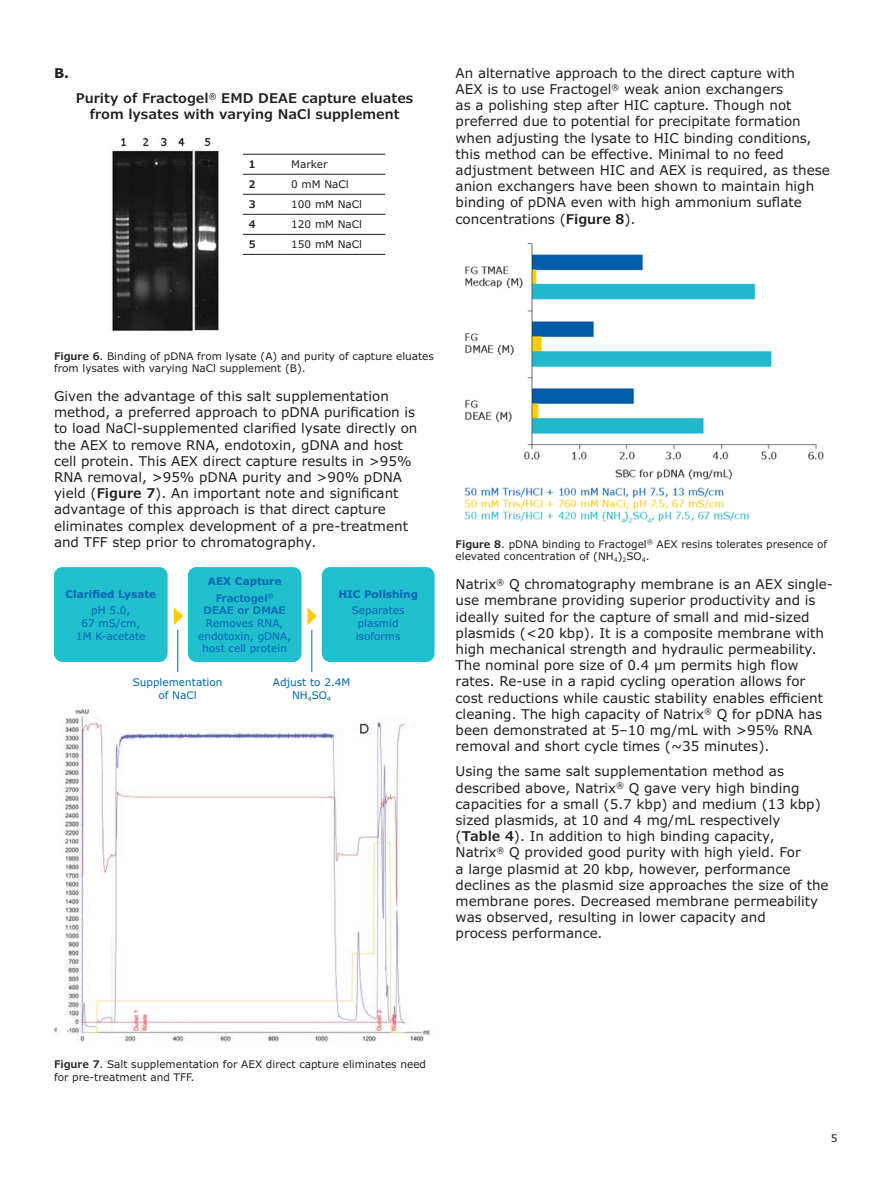
<style>
.page{position:relative;width:891px;height:1188px;background:#fff}
.page>*{position:absolute;margin:0;border:0;box-sizing:border-box;transform-origin:0 0}
.t1{font:13.5px/16.2px "Verdana Pro";color:#231f20}
.t2{font:600 13.5px/16.2px "Verdana Pro";color:#231f20;text-align:center}
.t3{font:700 13.5px "Verdana Pro";color:#231f20}
.t4{font:10.5px/12.6px "Verdana Pro";color:#231f20}
.t5{font:10.5px/12.6px "Verdana Pro";color:#0166b3;text-align:center}
.t6{font:700 10.5px/16.8px "Verdana Pro";color:#0166b3;text-align:center}
.t7{font:600 10.5px "Verdana Pro";color:#0166b3}
.t8{font:600 10.5px "Verdana Pro";color:#231f20}
.s1{font-weight:600}
</style>
<div class="page">
<img style="left:112px;top:137px;width:107px;height:194px">
<hr style="left:243px;top:174px;width:42px;height:1px;background:#231f20">
<hr style="left:285px;top:174px;width:100px;height:1px;background:#231f20">
<hr style="left:243px;top:194px;width:42px;height:1px;background:#231f20">
<hr style="left:285px;top:194px;width:100px;height:1px;background:#231f20">
<hr style="left:243px;top:214px;width:42px;height:1px;background:#231f20">
<hr style="left:285px;top:214px;width:100px;height:1px;background:#231f20">
<hr style="left:243px;top:234px;width:42px;height:1px;background:#231f20">
<hr style="left:285px;top:234px;width:100px;height:1px;background:#231f20">
<hr style="left:243px;top:254px;width:42px;height:1px;background:#231f20">
<hr style="left:285px;top:254px;width:100px;height:1px;background:#231f20">
<hr style="left:243px;top:154px;width:42px;height:1px;background:#231f20">
<hr style="left:285px;top:154px;width:100px;height:1px;background:#231f20">
<img style="left:54px;top:707px;width:376px;height:335px">
<div style="left:54px;top:567px;width:114px;height:95px;background:#21bece;border-radius:9px"></div>
<div style="left:188px;top:567px;width:114px;height:95px;background:#21bece;border-radius:9px"></div>
<div style="left:322px;top:567px;width:113px;height:95px;background:#21bece;border-radius:9px"></div>
<svg style="left:174px;top:607px;width:9px;height:18px"></svg>
<svg style="left:307px;top:607px;width:10px;height:18px"></svg>
<hr style="left:177px;top:630px;width:1px;height:42px;background:#0166b3">
<hr style="left:311px;top:630px;width:1px;height:42px;background:#0166b3">
<img style="left:464px;top:243px;width:360px;height:280px">
<p class="t3" style="left:54px;top:64px;width:17px">B.</p>
<p class="t2" style="left:76px;top:90px;width:339px">Purity of Fractogel<sup>®</sup> EMD DEAE capture eluates from lysates with varying NaCl supplement</p>
<p class="t8" style="left:249px;top:158px;width:8px">1</p>
<p class="t4" style="left:291px;top:158px;width:38px">Marker</p>
<p class="t8" style="left:249px;top:178px;width:8px">2</p>
<p class="t4" style="left:291px;top:178px;width:59px">0 mM NaCl</p>
<p class="t8" style="left:249px;top:198px;width:8px">3</p>
<p class="t4" style="left:291px;top:198px;width:72px">100 mM NaCl</p>
<p class="t8" style="left:249px;top:218px;width:8px">4</p>
<p class="t4" style="left:291px;top:218px;width:72px">120 mM NaCl</p>
<p class="t8" style="left:249px;top:238px;width:8px">5</p>
<p class="t4" style="left:291px;top:238px;width:72px">150 mM NaCl</p>
<p class="t1" style="left:456px;top:65px;width:376px">An alternative approach to the direct capture with<br>AEX is to use Fractogel<sup>®</sup> weak anion exchangers<br>as a polishing step after HIC capture. Though not preferred due to potential for precipitate formation when adjusting the lysate to HIC binding conditions, this method can be effective. Minimal to no feed adjustment between HIC and AEX is required, as these anion exchangers have been shown to maintain high binding of pDNA even with high ammonium suflate concentrations (<span class="s1">Figure 8</span>).</p>
<p class="t4" style="left:54px;top:350px;width:382px"><span class="s1">Figure 6</span>. Binding of pDNA from lysate (A) and purity of capture eluates from lysates with varying NaCl supplement (B).</p>
<p class="t1" style="left:54px;top:388px;width:365px">Given the advantage of this salt supplementation method, a preferred approach to pDNA purification is to load NaCl-supplemented clarified lysate directly on the AEX to remove RNA, endotoxin, gDNA and host cell protein. This AEX direct capture results in &gt;95% RNA removal, &gt;95% pDNA purity and &gt;90% pDNA yield (<span class="s1">Figure 7</span>). An important note and significant advantage of this approach is that direct capture eliminates complex development of a pre-treatment and TFF step prior to chromatography.</p>
<p class="t6" style="left:66px;top:585px;width:92px">Clarified Lysate</p>
<p class="t5" style="left:76px;top:604px;width:71px">pH 5.0,<br>67 mS/cm,<br>1M K-acetate</p>
<p class="t6" style="left:208px;top:573px;width:75px">AEX Capture<br><span class="s1">Fractogel</span><sup>®</sup></p>
<p class="t7" style="left:204px;top:604px;width:84px">DEAE or DMAE</p>
<p class="t5" style="left:198px;top:617px;width:94px">Removes RNA, endotoxin, gDNA, host cell protein</p>
<p class="t6" style="left:338px;top:585px;width:81px">HIC Polishing</p>
<p class="t5" style="left:352px;top:604px;width:54px">Separates plasmid isoforms</p>
<p class="t5" style="left:133px;top:676px;width:91px">Supplementation of NaCl</p>
<p class="t5" style="left:273px;top:676px;width:79px">Adjust to 2.4M<br>NH<sub>4</sub>SO<sub>4</sub></p>
<p class="t4" style="left:456px;top:538px;width:373px"><span class="s1">Figure 8</span>. pDNA binding to Fractogel<sup>®</sup> AEX resins tolerates presence of elevated concentration of (NH<sub>4</sub>)<sub>2</sub>SO<sub>4</sub>.</p>
<p class="t1" style="left:456px;top:576px;width:379px">Natrix<sup>®</sup> Q chromatography membrane is an AEX single&shy;use membrane providing superior productivity and is ideally suited for the capture of small and mid-sized plasmids (&lt;20 kbp). It is a composite membrane with high mechanical strength and hydraulic permeability.<br>The nominal pore size of 0.4 µm permits high flow rates. Re-use in a rapid cycling operation allows for cost reductions while caustic stability enables efficient cleaning. The high capacity of Natrix<sup>®</sup> Q for pDNA has been demonstrated at 5–10 mg/mL with &gt;95% RNA removal and short cycle times (~35 minutes).</p>
<p class="t1" style="left:456px;top:764px;width:375px">Using the same salt supplementation method as described above, Natrix<sup>®</sup> Q gave very high binding capacities for a small (5.7 kbp) and medium (13 kbp) sized plasmids, at 10 and 4 mg/mL respectively (<span class="s1">Table 4</span>). In addition to high binding capacity,<br>Natrix<sup>®</sup> Q provided good purity with high yield. For<br>a large plasmid at 20 kbp, however, performance declines as the plasmid size approaches the size of the membrane pores. Decreased membrane permeability was observed, resulting in lower capacity and<br>process performance.</p>
<p class="t4" style="left:54px;top:1058px;width:374px"><span class="s1">Figure 7</span>. Salt supplementation for AEX direct capture eliminates need for pre-treatment and TFF.</p>
<p class="t4" style="left:831px;top:1132px;width:8px">5</p>
</div>
